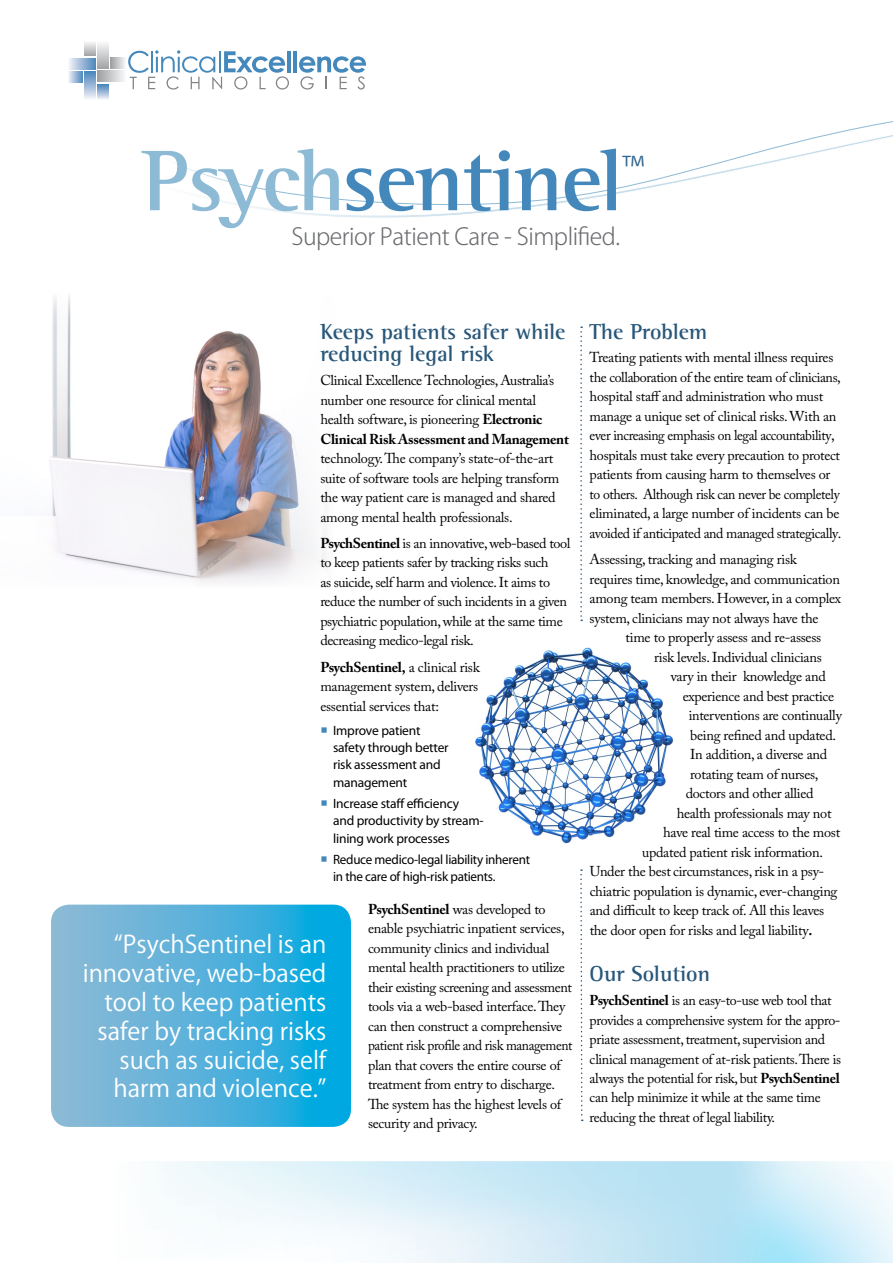
<style>
.page{position:relative;width:893px;height:1263px;background:#fff}
.page>*{position:absolute;margin:0;border:0;box-sizing:border-box;transform-origin:0 0}
.t1{font:700 88.2px "Agfa Rotis Semi Serif";letter-spacing:-.02em;color:#48b}
.t2{font:300 34.5px "Koz Go Pro";color:#31668e}
.t3{font:24px/28.8px "Koz Go Pro";color:#fff;text-align:right}
.t4{font:300 23.25px "Koz Go Pro";letter-spacing:-.02em;color:#6b6c6f}
.t5{font:700 22.2px/22.6px "Agfa Rotis Semi Serif";color:#28577a}
.t6{font:14.25px/19.5px "Adobe Caslon Pro";letter-spacing:-.02em;color:#000}
.t7{font:13.5px/17.2px "Myriad Pro";letter-spacing:-.015em;color:#000}
.s1{color:#8dbad5}
.s2{font-weight:700}
</style>
<div class="page">
<svg style="left:176px;top:121px;width:717px;height:97px"></svg>
<svg style="left:163px;top:1161px;width:730px;height:102px"></svg>
<img style="left:475px;top:647px;width:198px;height:197px">
<img style="left:49px;top:295px;width:277px;height:288px">
<svg style="left:69px;top:58px;width:27px;height:11px"></svg>
<svg style="left:69px;top:71px;width:14px;height:11px"></svg>
<svg style="left:85px;top:71px;width:11px;height:28px"></svg>
<svg style="left:97px;top:84px;width:12px;height:15px"></svg>
<svg style="left:97px;top:71px;width:27px;height:11px"></svg>
<svg style="left:110px;top:58px;width:15px;height:11px"></svg>
<svg style="left:97px;top:43px;width:12px;height:26px"></svg>
<svg style="left:84px;top:42px;width:12px;height:14px"></svg>
<hr style="left:287px;top:51px;width:4px;height:21px;background:#4488bc">
<hr style="left:293px;top:51px;width:4px;height:21px;background:#4488bc">
<svg style="left:128px;top:50px;width:161px;height:40px"></svg>
<svg style="left:299px;top:56px;width:67px;height:34px"></svg>
<svg style="left:51px;top:905px;width:300px;height:222px;background:#4fb1da"></svg>
<svg style="left:580px;top:326px;width:2px;height:295px"></svg>
<svg style="left:580px;top:869px;width:3px;height:252px"></svg>
<h1 class="t1" style="left:142px;top:128px;width:483px"><span class="s1">Psych</span>sentinel</h1>
<h2 class="t2" style="left:621px;top:147px;width:25px">™</h2>
<h3 class="t4" style="left:291px;top:221px;width:330px">Superior Patient Care - Simplified.</h3>
<h3 class="t5" style="left:320px;top:320px;width:247px">Keeps patients safer while reducing legal risk</h3>
<p class="t6" style="left:320px;top:370px;width:250px">Clinical Excellence Technologies, Australia’s number one resource for clinical mental health software, is pioneering <span class="s2">Electronic Clinical Risk Assessment and Management</span></p>
<p class="t6" style="left:320px;top:448px;width:241px">technology. The company’s state-of-the-art suite of software tools are helping transform the way patient care is managed and shared among mental health professionals.</p>
<p class="t6" style="left:320px;top:533px;width:252px"><span class="s2">PsychSentinel</span> is an innovative, web-based tool to keep patients safer by tracking risks such<br>as suicide, self harm and violence. It aims to reduce the number of such incidents in a given psychiatric population, while at the same time decreasing medico-legal risk.</p>
<p class="t6" style="left:320px;top:657px;width:161px;text-align:justify"><span class="s2">PsychSentinel,</span> a clinical risk management system, delivers essential services that:</p>
<p class="t7" style="left:333px;top:721px;width:117px">Improve patient safety through better risk assessment and management</p>
<p class="t7" style="left:333px;top:795px;width:152px">Increase staff efficiency and productivity by stream&shy;lining work processes</p>
<p class="t7" style="left:333px;top:851px;width:198px">Reduce medico-legal liability inherent in the care of high-risk patients.</p>
<p class="t6" style="left:368px;top:899px;width:206px"><span class="s2">PsychSentinel</span> was developed to enable psychiatric inpatient services, community clinics and individual mental health practitioners to utilize their existing screening and assessment tools via a web-based interface. They can then construct a comprehensive patient risk profile and risk management plan that covers the entire course of treatment from entry to discharge.<br>The system has the highest levels of security and privacy.</p>
<h3 class="t3" style="left:83px;top:931px;width:245px">“PsychSentinel is an innovative, web-based tool to keep patients safer by tracking risks such as suicide, self harm and violence.”</h3>
<h3 class="t5" style="left:590px;top:320px;width:119px">The Problem</h3>
<p class="t6" style="left:590px;top:348px;width:253px">Treating patients with mental illness requires the collaboration of the entire team of clinicians, hospital staff and administration who must manage a unique set of clinical risks. With an ever increasing emphasis on legal accountability, hospitals must take every precaution to protect patients from causing harm to themselves or to others. Although risk can never be completely eliminated, a large number of incidents can be avoided if anticipated and managed strategically.</p>
<p class="t6" style="left:590px;top:550px;width:253px">Assessing, tracking and managing risk requires time, knowledge, and communication among team members. However, in a complex system, clinicians may not always have the</p>
<p class="t6" style="left:626px;top:628px;width:197px">time to properly assess and re-assess</p>
<p class="t6" style="left:654px;top:647px;width:169px">risk levels. Individual clinicians</p>
<p class="t6" style="left:671px;top:667px;width:157px">vary in their knowledge and</p>
<p class="t6" style="left:683px;top:686px;width:153px">experience and best practice</p>
<p class="t6" style="left:689px;top:706px;width:155px">interventions are continually</p>
<p class="t6" style="left:690px;top:725px;width:148px">being refined and updated.</p>
<p class="t6" style="left:690px;top:745px;width:139px">In addition, a diverse and</p>
<p class="t6" style="left:690px;top:764px;width:130px">rotating team of nurses,</p>
<p class="t6" style="left:686px;top:784px;width:130px">doctors and other allied</p>
<p class="t6" style="left:677px;top:803px;width:156px">health professionals may not</p>
<p class="t6" style="left:663px;top:823px;width:179px">have real time access to the most</p>
<p class="t6" style="left:642px;top:842px;width:182px">updated patient risk information.</p>
<p class="t6" style="left:590px;top:862px;width:236px">Under the best circumstances, risk in a psy-</p>
<p class="t6" style="left:590px;top:881px;width:249px">chiatric population is dynamic, ever-changing</p>
<p class="t6" style="left:590px;top:901px;width:236px">and difficult to keep track of. All this leaves</p>
<p class="t6" style="left:590px;top:920px;width:224px">the door open for risks and legal liability<span class="s2">.</span></p>
<h3 class="t5" style="left:590px;top:962px;width:122px">Our Solution</h3>
<p class="t6" style="left:590px;top:990px;width:253px"><span class="s2">PsychSentinel</span> is an easy-to-use web tool that provides a comprehensive system for the appro&shy;priate assessment, treatment, supervision and clinical management of at-risk patients. There is always the potential for risk, but <span class="s2">PsychSentinel </span>can help minimize it while at the same time reducing the threat of legal liability.</p>
</div>
